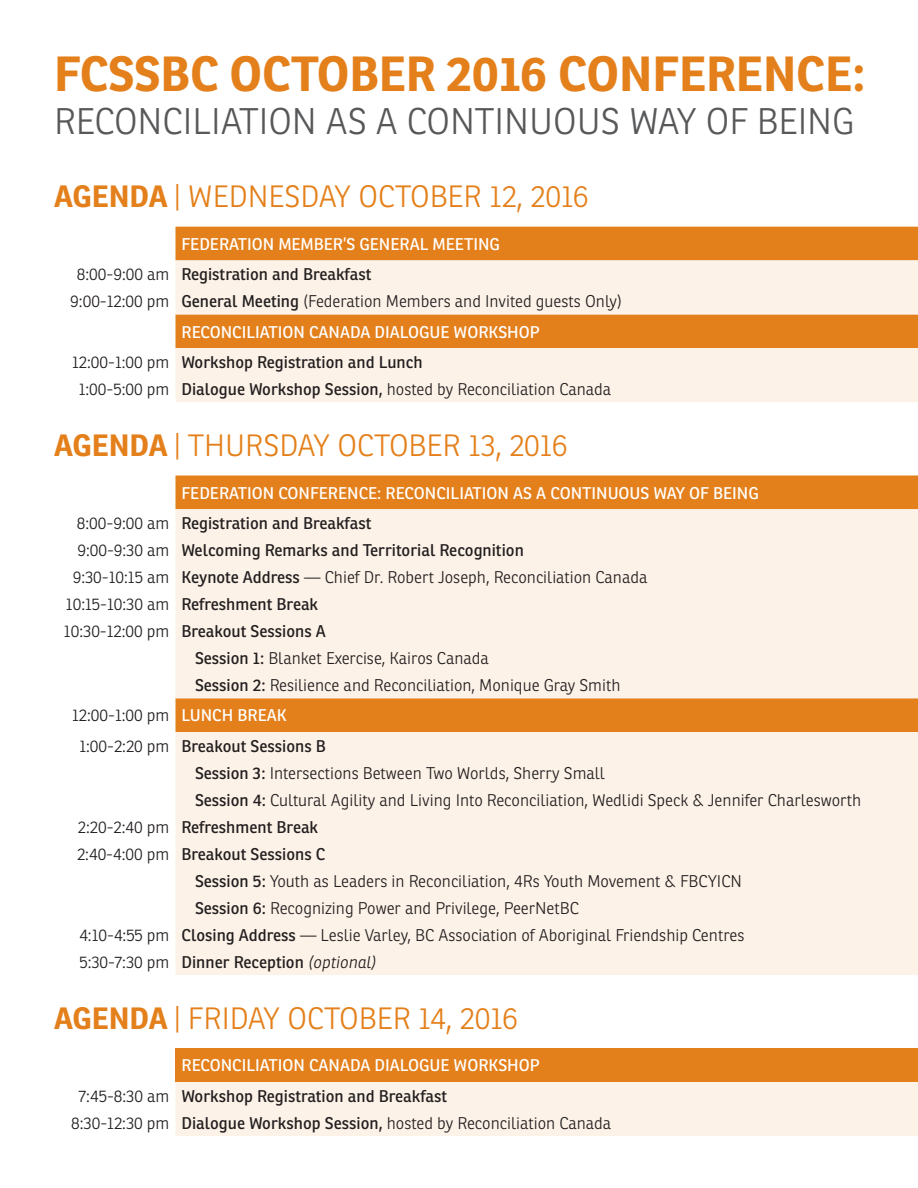
<style>
.page{position:relative;width:918px;height:1188px;background:#fff}
.page>*{position:absolute;margin:0;border:0;box-sizing:border-box;transform-origin:0 0}
.Program_Cover_Title{font:700 48px "Ronnia";color:#e4801b}
.Program_Cover_Title-2{font:300 36px "Ronnia Basic";color:#57585a}
.Agenda_-_header{font:300 30px "Ronnia Basic";color:#e4801b}
.Agenda_-_body{font:300 16.5px "Ronnia Basic";color:#231f20}
.Agenda_-_body_title{font:300 16.5px "Ronnia Basic";color:#231f20}
.Agenda_-_body-2{font:16.5px "Ronnia Basic Rg";color:#fff}
.Agenda_-_body-3{font:16.5px "Ronnia Basic Rg";color:#231f20}
.Agenda_-_body_title-2{font:16.5px "Ronnia Basic Rg";color:#231f20}
.s1{font-family:"Ronnia";font-weight:700}
.s2{font-family:"Ronnia Basic Rg";font-weight:400}
.s3{font-family:"Ronnia Basic";font-weight:300;font-style:italic}
</style>
<div class="page">
<div style="left:176px;top:227px;width:742px;height:33px;background:#e4801b"></div>
<svg style="left:176px;top:260px;width:742px;height:142px;background:#f6d7b6"></svg>
<div style="left:176px;top:476px;width:742px;height:33px;background:#e4801b"></div>
<svg style="left:176px;top:509px;width:742px;height:466px;background:#fae9d8"></svg>
<div style="left:176px;top:1048px;width:742px;height:34px;background:#e4801b"></div>
<div style="left:176px;top:1082px;width:742px;height:54px;background:#fcf2e7"></div>
<p class="Program_Cover_Title" style="left:54px;top:43px;width:813px">FCSSBC OCTOBER 2016 CONFERENCE:</p>
<p class="Program_Cover_Title-2" style="left:54px;top:99px;width:802px">RECONCILIATION AS A CONTINUOUS WAY OF BEING</p>
<p class="Agenda_-_header" style="left:54px;top:178px;width:536px"><span class="s1">AGENDA</span> | WEDNESDAY OCTOBER 12, 2016</p>
<p class="Agenda_-_body-2" style="left:182px;top:234px;width:320px">FEDERATION MEMBER’S GENERAL MEETING</p>
<p class="Agenda_-_body" style="left:77px;top:264px;width:94px">8:00-9:00 am</p>
<p class="Agenda_-_body-3" style="left:182px;top:264px;width:192px">Registration and Breakfast</p>
<p class="Agenda_-_body" style="left:70px;top:291px;width:101px">9:00-12:00 pm</p>
<p class="Agenda_-_body" style="left:182px;top:291px;width:442px"><span class="s2">General Meeting</span> (Federation Members and Invited guests Only)</p>
<p class="Agenda_-_body-2" style="left:182px;top:321px;width:360px">RECONCILIATION CANADA DIALOGUE WORKSHOP</p>
<p class="Agenda_-_body" style="left:72px;top:352px;width:99px">12:00-1:00 pm</p>
<p class="Agenda_-_body-3" style="left:182px;top:352px;width:243px">Workshop Registration and Lunch</p>
<p class="Agenda_-_body" style="left:79px;top:379px;width:92px">1:00-5:00 pm</p>
<p class="Agenda_-_body" style="left:182px;top:379px;width:431px"><span class="s2">Dialogue Workshop Session,</span> hosted by Reconciliation Canada</p>
<p class="Agenda_-_header" style="left:54px;top:427px;width:515px"><span class="s1">AGENDA</span> | THURSDAY OCTOBER 13, 2016</p>
<p class="Agenda_-_body-2" style="left:182px;top:482px;width:579px">FEDERATION CONFERENCE: RECONCILIATION AS A CONTINUOUS WAY OF BEING</p>
<p class="Agenda_-_body" style="left:77px;top:513px;width:94px">8:00-9:00 am</p>
<p class="Agenda_-_body-3" style="left:182px;top:513px;width:192px">Registration and Breakfast</p>
<p class="Agenda_-_body" style="left:77px;top:540px;width:94px">9:00-9:30 am</p>
<p class="Agenda_-_body-3" style="left:182px;top:540px;width:344px">Welcoming Remarks and Territorial Recognition</p>
<p class="Agenda_-_body" style="left:73px;top:567px;width:98px">9:30-10:15 am</p>
<p class="Agenda_-_body" style="left:182px;top:567px;width:467px"><span class="s2">Keynote Address</span> — Chief Dr. Robert Joseph, Reconciliation Canada</p>
<p class="Agenda_-_body" style="left:66px;top:594px;width:105px">10:15-10:30 am</p>
<p class="Agenda_-_body_title-2" style="left:182px;top:594px;width:138px">Refreshment Break</p>
<p class="Agenda_-_body" style="left:64px;top:621px;width:107px">10:30-12:00 pm</p>
<p class="Agenda_-_body_title-2" style="left:182px;top:621px;width:146px">Breakout Sessions A</p>
<p class="Agenda_-_body_title" style="left:195px;top:648px;width:295px"><span class="s2">Session 1:</span> Blanket Exercise, Kairos Canada</p>
<p class="Agenda_-_body_title" style="left:195px;top:675px;width:427px"><span class="s2">Session 2:</span> Resilience and Reconciliation, Monique Gray Smith</p>
<p class="Agenda_-_body" style="left:72px;top:705px;width:99px">12:00-1:00 pm</p>
<p class="Agenda_-_body-2" style="left:182px;top:705px;width:107px">LUNCH BREAK</p>
<p class="Agenda_-_body" style="left:79px;top:736px;width:92px">1:00-2:20 pm</p>
<p class="Agenda_-_body_title-2" style="left:182px;top:736px;width:146px">Breakout Sessions B</p>
<p class="Agenda_-_body_title" style="left:195px;top:763px;width:411px"><span class="s2">Session 3:</span> Intersections Between Two Worlds, Sherry Small</p>
<p class="Agenda_-_body_title" style="left:195px;top:790px;width:668px"><span class="s2">Session 4:</span> Cultural Agility and Living Into Reconciliation, Wedlidi Speck &amp; Jennifer Charlesworth</p>
<p class="Agenda_-_body" style="left:78px;top:817px;width:93px">2:20-2:40 pm</p>
<p class="Agenda_-_body_title-2" style="left:182px;top:817px;width:138px">Refreshment Break</p>
<p class="Agenda_-_body" style="left:77px;top:844px;width:94px">2:40-4:00 pm</p>
<p class="Agenda_-_body_title-2" style="left:182px;top:844px;width:145px">Breakout Sessions C</p>
<p class="Agenda_-_body_title" style="left:195px;top:871px;width:549px"><span class="s2">Session 5:</span> Youth as Leaders in Reconciliation, 4Rs Youth Movement &amp; FBCYICN</p>
<p class="Agenda_-_body_title" style="left:195px;top:898px;width:386px"><span class="s2">Session 6:</span> Recognizing Power and Privilege, PeerNetBC</p>
<p class="Agenda_-_body" style="left:79px;top:925px;width:92px">4:10-4:55 pm</p>
<p class="Agenda_-_body_title" style="left:182px;top:925px;width:564px"><span class="s2">Closing Address</span> — Leslie Varley, BC Association of Aboriginal Friendship Centres</p>
<p class="Agenda_-_body" style="left:79px;top:952px;width:92px">5:30-7:30 pm</p>
<p class="Agenda_-_body_title-2" style="left:182px;top:952px;width:196px">Dinner Reception <span class="s3">(optional)</span></p>
<p class="Agenda_-_header" style="left:54px;top:1000px;width:465px"><span class="s1">AGENDA</span> | FRIDAY OCTOBER 14, 2016</p>
<p class="Agenda_-_body-2" style="left:182px;top:1055px;width:360px">RECONCILIATION CANADA DIALOGUE WORKSHOP</p>
<p class="Agenda_-_body" style="left:78px;top:1086px;width:93px">7:45-8:30 am</p>
<p class="Agenda_-_body-3" style="left:182px;top:1086px;width:267px">Workshop Registration and Breakfast</p>
<p class="Agenda_-_body" style="left:71px;top:1113px;width:100px">8:30-12:30 pm</p>
<p class="Agenda_-_body" style="left:182px;top:1113px;width:431px"><span class="s2">Dialogue Workshop Session,</span> hosted by Reconciliation Canada</p>
</div>
